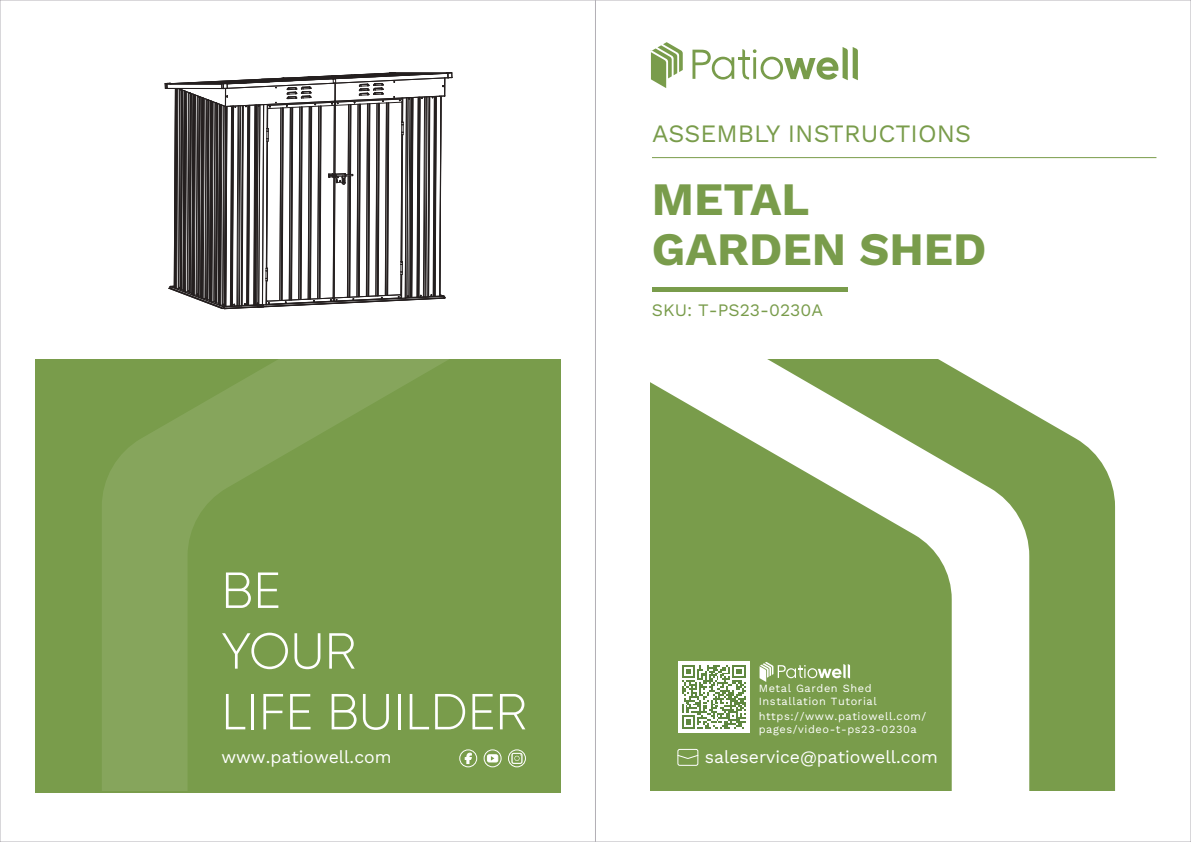
<style>
.page{position:relative;width:1191px;height:842px;background:#fff}
.page>*{position:absolute;margin:0;border:0;box-sizing:border-box;transform-origin:0 0}
.t1{font:300 50.6px/60.7px "Gilroy";letter-spacing:.01em;color:#fff}
.t2{font:46.4px/49.4px "Work Sans";color:#799c4b}
.t3{font:25px "Work Sans";color:#799c4b}
.t4{font:17.6px "Work Sans";color:#fff}
.t5{font:17.5px "Work Sans";color:#799c4b}
.t6{font:11px/13px "Work Sans";letter-spacing:.055em;color:#fff}
</style>
<div class="page">
<hr style="left:652px;top:287px;width:195px;height:4px;background:#799c4b">
<hr style="left:652px;top:157px;width:504px;height:1px;background:#799c4b">
<svg style="left:651px;top:42px;width:31px;height:46px"></svg>
<svg style="left:692px;top:47px;width:166px;height:33px"></svg>
<svg style="left:651px;top:359px;width:464px;height:432px;fill:#799c4b"></svg>
<div style="left:677px;top:749px;width:21px;height:17px;border:1px solid #fff;border-radius:2px"></div>
<svg style="left:676px;top:754px;width:23px;height:6px"></svg>
<div style="left:35px;top:359px;width:525px;height:433px;background:#799c4b"></div>
<svg style="left:102px;top:359px;width:459px;height:432px"></svg>
<svg style="left:459px;top:749px;width:18px;height:18px"></svg>
<svg style="left:484px;top:749px;width:17px;height:18px"></svg>
<svg style="left:508px;top:749px;width:18px;height:18px"></svg>
<svg style="left:759px;top:662px;width:91px;height:20px"></svg>
<svg style="left:165px;top:72px;width:288px;height:238px"></svg>
<svg style="left:678px;top:661px;width:71px;height:72px"></svg>
<h3 class="t3" style="left:652px;top:115px;width:320px">ASSEMBLY INSTRUCTIONS</h3>
<h2 class="t2" style="left:652px;top:173px;width:336px">METAL<br>GARDEN SHED</h2>
<h1 class="t1" style="left:221px;top:559px;width:306px">BE<br>YOUR<br>LIFE BUILDER</h1>
<h3 class="t5" style="left:652px;top:296px;width:172px">SKU: T-PS23-0230A</h3>
<p class="t6" style="left:758px;top:681px;width:120px">Metal Garden Shed<br>Installation Tutorial</p>
<p class="t6" style="left:758px;top:709px;width:169px">https://www.patiowell.com/ pages/video-t-ps23-0230a</p>
<h3 class="t4" style="left:221px;top:744px;width:171px">www.patiowell.com</h3>
<h3 class="t4" style="left:705px;top:744px;width:235px">saleservice@patiowell.com</h3>
</div>
